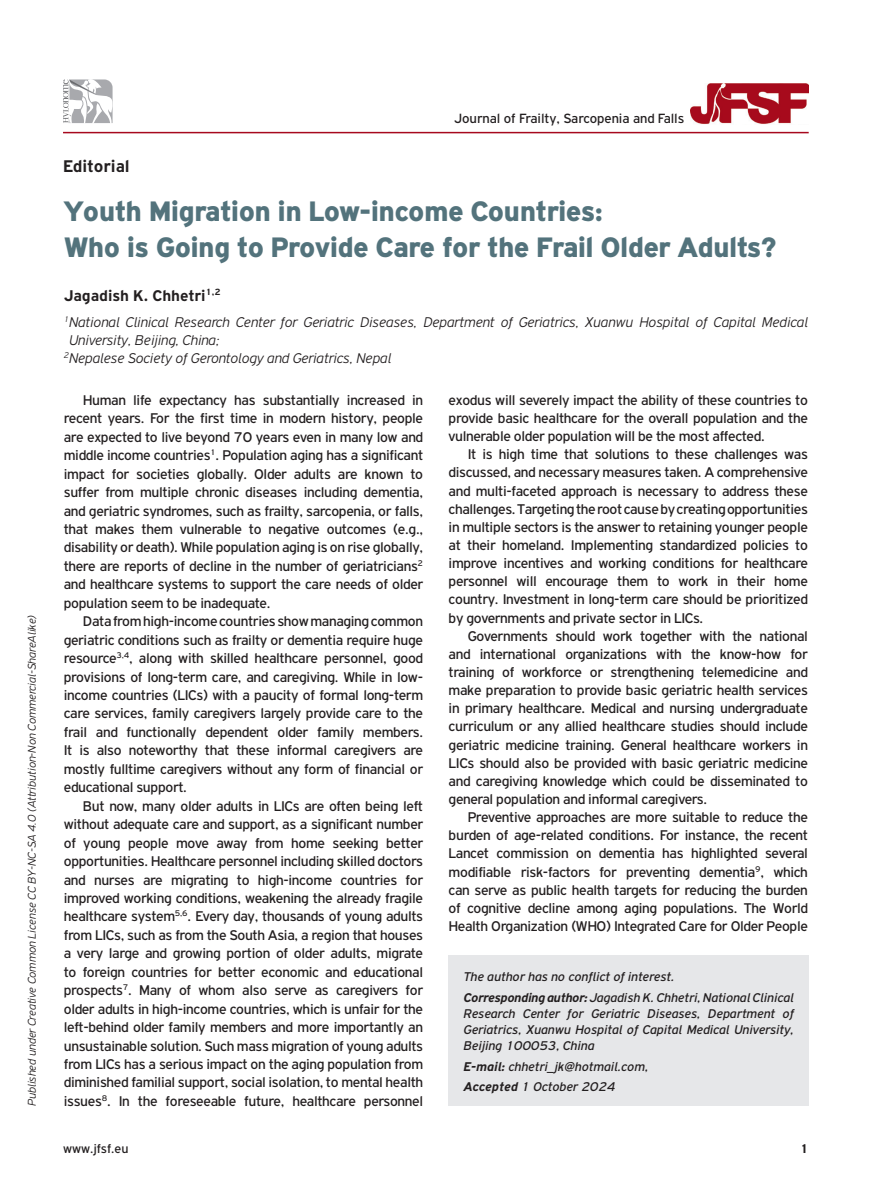
<style>
.page{position:relative;width:893px;height:1191px;background:#fff}
.page>*{position:absolute;margin:0;border:0;box-sizing:border-box;transform-origin:0 0}
.BASIC_TITLE{font:900 30px/36px "PF Highway Gothic";letter-spacing:-.02em;color:#53737c}
.TYPE_OF_ARTICLE{font:700 18px "PF Highway Gothic";color:#231f20}
.AUTHORS{font:700 16.5px "PF Highway Gothic";color:#231f20}
.t1{font:15px/18.5px "PF Highway Gothic";letter-spacing:-.02em;color:#231f20;text-align:justify}
.TITLE_ADDRESS{font:italic 300 15px/18px "PF Highway Gothic";color:#231f20}
.t2{font:14.25px "PF Highway Gothic";color:#231f20}
.CORRESPONDING_AUTHOR{font:italic 13.5px/16.2px "PF Highway Gothic";color:#231f20;text-align:justify}
.CONFLICT_OF_INTEREST{font:italic 13.5px "PF Highway Gothic";color:#231f20}
.t3{font:13.5px "PF Highway Gothic";color:#231f20}
.t4{font:700 13.5px "PF Highway Gothic";color:#231f20}
.t5{font:italic 300 12px "PF Highway Gothic";color:#231f20}
.s1{font-weight:700}
</style>
<div class="page">
<img style="left:691px;top:83px;width:117px;height:41px">
<div style="left:449px;top:955px;width:360px;height:151px;background:#e6e7e9"></div>
<hr style="left:63px;top:132px;width:746px;height:1px;background:#a7091e">
<svg style="left:63px;top:79px;width:50px;height:44px"></svg>
<p class="t5" style="left:25px;top:1106px;width:492px;rotate:-90deg">Published under Creative Common License CC BY-NC-SA 4.0 (Attribution-Non Commercial-ShareAlike)</p>
<p class="TYPE_OF_ARTICLE" style="left:63px;top:156px;width:68px">Editorial</p>
<p class="t2" style="left:454px;top:111px;width:232px">Journal of Frailty, Sarcopenia and Falls</p>
<p class="BASIC_TITLE" style="left:64px;top:193px;width:715px">Youth Migration in Low-income Countries:<br>Who is Going to Provide Care for the Frail Older Adults?</p>
<p class="AUTHORS" style="left:64px;top:286px;width:158px">Jagadish K. Chhetri<sup>1,2</sup></p>
<p class="TITLE_ADDRESS" style="left:69px;top:313px;width:740px;text-indent:-5px"><sup>1</sup>National Clinical Research Center for Geriatric Diseases, Department of Geriatrics, Xuanwu Hospital of Capital Medical<br>University, Beijing, China;</p>
<p class="TITLE_ADDRESS" style="left:64px;top:349px;width:329px"><sup>2</sup>Nepalese Society of Gerontology and Geriatrics, Nepal</p>
<p class="t1" style="left:64px;top:391px;width:361px;text-indent:19px">Human life expectancy has substantially increased in recent years. For the first time in modern history, people are expected to live beyond 70 years even in many low and middle income countries<sup>1</sup>. Population aging has a significant impact for societies globally. Older adults are known to suffer from multiple chronic diseases including dementia, and geriatric syndromes, such as frailty, sarcopenia, or falls, that makes them vulnerable to negative outcomes (e.g., disability or death). While population aging is on rise globally, there are reports of decline in the number of geriatricians<sup>2 </sup>and healthcare systems to support the care needs of older population seem to be inadequate.</p>
<p class="t1" style="left:64px;top:612px;width:361px;text-indent:19px">Data from high-income countries show managing common geriatric conditions such as frailty or dementia require huge resource<sup>3,4</sup>, along with skilled healthcare personnel, good provisions of long-term care, and caregiving. While in low&shy;income countries (LICs) with a paucity of formal long-term care services, family caregivers largely provide care to the frail and functionally dependent older family members.<br>It is also noteworthy that these informal caregivers are mostly fulltime caregivers without any form of financial or educational support.</p>
<p class="t1" style="left:64px;top:796px;width:361px;text-indent:19px">But now, many older adults in LICs are often being left without adequate care and support, as a significant number of young people move away from home seeking better opportunities. Healthcare personnel including skilled doctors and nurses are migrating to high-income countries for improved working conditions, weakening the already fragile healthcare system<sup>5,6</sup>. Every day, thousands of young adults from LICs, such as from the South Asia, a region that houses a very large and growing portion of older adults, migrate to foreign countries for better economic and educational prospects<sup>7</sup>. Many of whom also serve as caregivers for older adults in high-income countries, which is unfair for the left-behind older family members and more importantly an unsustainable solution. Such mass migration of young adults from LICs has a serious impact on the aging population from diminished familial support, social isolation, to mental health issues<sup>8</sup>. In the foreseeable future, healthcare personnel</p>
<p class="t1" style="left:449px;top:391px;width:361px">exodus will severely impact the ability of these countries to provide basic healthcare for the overall population and the vulnerable older population will be the most affected.</p>
<p class="t1" style="left:449px;top:445px;width:361px;text-indent:19px">It is high time that solutions to these challenges was discussed, and necessary measures taken. A comprehensive and multi-faceted approach is necessary to address these challenges. Targeting the root cause by creating opportunities in multiple sectors is the answer to retaining younger people at their homeland. Implementing standardized policies to improve incentives and working conditions for healthcare personnel will encourage them to work in their home country. Investment in long-term care should be prioritized by governments and private sector in LICs.</p>
<p class="t1" style="left:449px;top:626px;width:361px;text-indent:19px">Governments should work together with the national and international organizations with the know-how for training of workforce or strengthening telemedicine and make preparation to provide basic geriatric health services in primary healthcare. Medical and nursing undergraduate curriculum or any allied healthcare studies should include geriatric medicine training. General healthcare workers in LICs should also be provided with basic geriatric medicine and caregiving knowledge which could be disseminated to general population and informal caregivers.</p>
<p class="t1" style="left:449px;top:808px;width:361px;text-indent:19px">Preventive approaches are more suitable to reduce the burden of age-related conditions. For instance, the recent Lancet commission on dementia has highlighted several modifiable risk-factors for preventing dementia<sup>9</sup>, which can serve as public health targets for reducing the burden of cognitive decline among aging populations. The World Health Organization (WHO) Integrated Care for Older People</p>
<p class="CONFLICT_OF_INTEREST" style="left:463px;top:969px;width:213px">The author has no conflict of interest.</p>
<p class="CORRESPONDING_AUTHOR" style="left:463px;top:989px;width:332px"><span class="s1">Corresponding author:</span> Jagadish K. Chhetri, National Clinical Research Center for Geriatric Diseases, Department of Geriatrics, Xuanwu Hospital of Capital Medical University, Beijing 100053, China</p>
<p class="CORRESPONDING_AUTHOR" style="left:463px;top:1058px;width:186px"><span class="s1">E-mail:</span> chhetri_jk@hotmail.com,</p>
<p class="CORRESPONDING_AUTHOR" style="left:463px;top:1078px;width:153px"><span class="s1">Accepted</span> 1 Οctober 2024</p>
<p class="t3" style="left:63px;top:1141px;width:67px">www.jfsf.eu</p>
<p class="t4" style="left:800px;top:1141px;width:10px">1</p>
</div>
